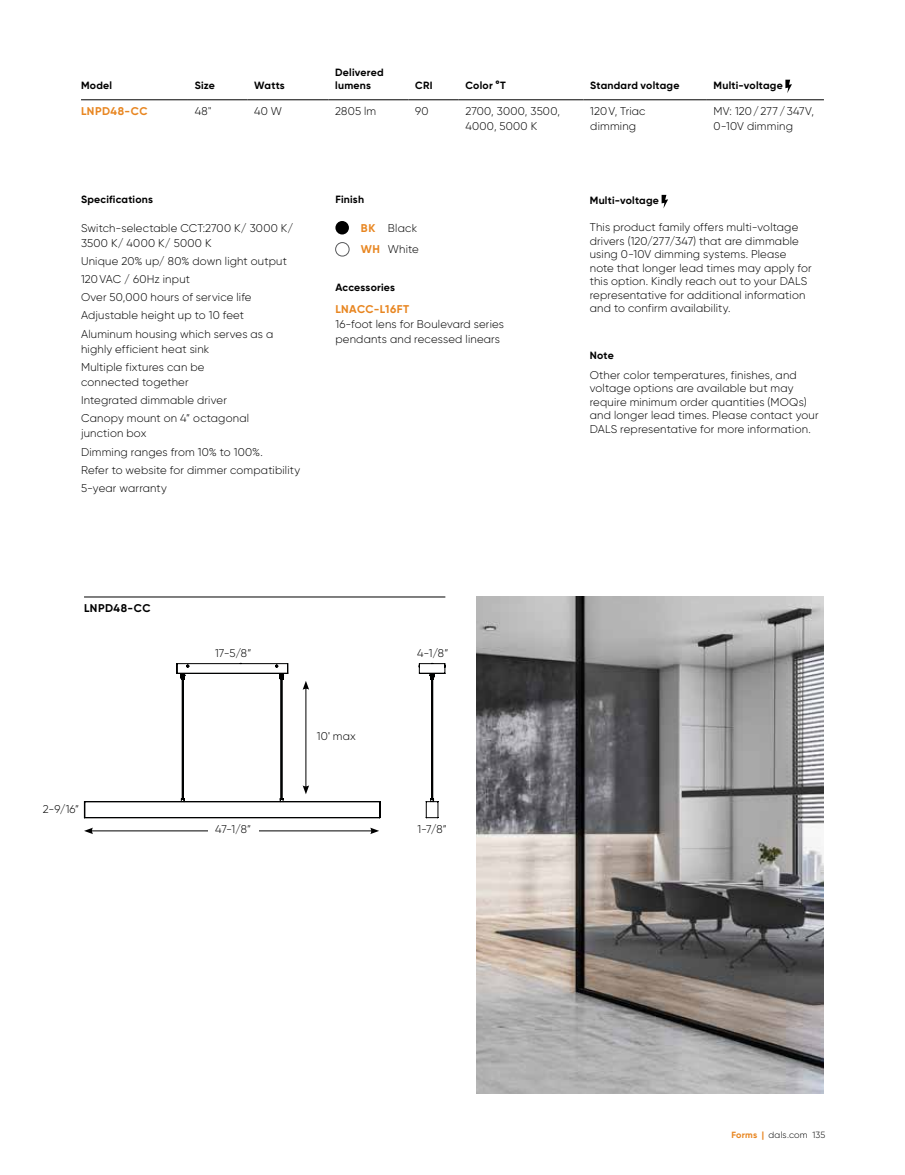
<style>
.page{position:relative;width:905px;height:1175px;background:#fff}
.page>*{position:absolute;margin:0;border:0;box-sizing:border-box;transform-origin:0 0}
.t1{font:300 11.25px/18.3px "Gilroy";letter-spacing:.015em;color:#000}
.t2{font:700 11.25px "Gilroy";letter-spacing:.04em;color:#e88621}
.t3{font:700 11.25px "Gilroy";letter-spacing:.04em;color:#000}
.t4{font:700 10.5px/12.6px "Gilroy";letter-spacing:.02em;color:#000}
.t5{font:300 9px "Gilroy";letter-spacing:.02em;color:#000}
.s1{font-weight:700;color:#e88621}
.s2{font-weight:400}
</style>
<div class="page">
<div style="left:335px;top:221px;width:14px;height:13px;background:#000;border-radius:50%"></div>
<div style="left:335px;top:242px;width:14px;height:14px;border:1px solid #58595b;border-radius:50%"></div>
<svg style="left:661px;top:195px;width:7px;height:13px"></svg>
<hr style="left:84px;top:596px;width:361px;height:1px;background:#000">
<svg style="left:84px;top:662px;width:297px;height:156px"></svg>
<svg style="left:418px;top:662px;width:27px;height:156px"></svg>
<hr style="left:305px;top:687px;width:1px;height:100px;background:#000">
<svg style="left:302px;top:681px;width:7px;height:8px"></svg>
<svg style="left:302px;top:785px;width:7px;height:9px"></svg>
<hr style="left:91px;top:830px;width:281px;height:1px;background:#000">
<svg style="left:370px;top:827px;width:9px;height:7px"></svg>
<svg style="left:84px;top:827px;width:9px;height:7px"></svg>
<div style="left:208px;top:824px;width:50px;height:12px;background:#fff"></div>
<img style="left:476px;top:597px;width:348px;height:497px">
<hr style="left:81px;top:99px;width:107px;height:1px;background:#000">
<hr style="left:188px;top:99px;width:59px;height:1px;background:#000">
<hr style="left:247px;top:99px;width:81px;height:1px;background:#000">
<hr style="left:328px;top:99px;width:80px;height:1px;background:#000">
<hr style="left:408px;top:99px;width:50px;height:1px;background:#000">
<hr style="left:458px;top:99px;width:125px;height:1px;background:#000">
<hr style="left:583px;top:99px;width:123px;height:1px;background:#000">
<hr style="left:706px;top:99px;width:118px;height:1px;background:#000">
<svg style="left:785px;top:80px;width:7px;height:13px"></svg>
<p class="t4" style="left:81px;top:79px;width:33px">Model</p>
<p class="t4" style="left:195px;top:79px;width:22px">Size</p>
<p class="t4" style="left:254px;top:79px;width:32px">Watts</p>
<p class="t4" style="left:335px;top:66px;width:50px">Delivered lumens</p>
<p class="t4" style="left:415px;top:79px;width:19px">CRI</p>
<p class="t4" style="left:465px;top:79px;width:42px">Color °T</p>
<p class="t4" style="left:590px;top:79px;width:91px">Standard voltage</p>
<p class="t4" style="left:713px;top:79px;width:71px">Multi-voltage</p>
<p class="t2" style="left:81px;top:104px;width:68px">LNPD48-CC</p>
<p class="t1" style="left:195px;top:102px;width:18px">48"</p>
<p class="t1" style="left:254px;top:102px;width:29px">40 W</p>
<p class="t1" style="left:335px;top:102px;width:42px">2805 lm</p>
<p class="t1" style="left:415px;top:102px;width:15px">90</p>
<p class="t1" style="left:465px;top:104px;width:96px;line-height:15px">2700, 3000, 3500,<br>4000, 5000 K</p>
<p class="t1" style="left:590px;top:104px;width:57px;line-height:15px">120V, Triac dimming</p>
<p class="t1" style="left:713px;top:104px;width:102px;line-height:15px">MV: 120/277/347V,<br>0-10V dimming</p>
<p class="t4" style="left:81px;top:193px;width:73px">Specifications</p>
<p class="t1" style="left:81px;top:220px;width:214px;line-height:15px">Switch-selectable CCT:2700 K/ 3000 K/<br>3500 K/ 4000 K/ 5000 K</p>
<p class="t1" style="left:81px;top:251px;width:207px">Unique 20% up/ 80% down light output<br>120VAC / 60Hz input<br>Over 50,000 hours of service life<br>Adjustable height up to 10 feet<br>Aluminum housing which serves as a</p>
<p class="t1" style="left:81px;top:339px;width:130px">highly efficient heat sink<br>Multiple fixtures can be</p>
<p class="t1" style="left:81px;top:373px;width:170px">connected together<br>Integrated dimmable driver<br>Canopy mount on 4” octagonal</p>
<p class="t1" style="left:81px;top:424px;width:221px">junction box<br>Dimming ranges from 10% to 100%.<br>Refer to website for dimmer compatibility<br>5-year warranty</p>
<p class="t4" style="left:335px;top:193px;width:30px">Finish</p>
<p class="t1" style="left:361px;top:216px;width:59px;line-height:21.8px"><span class="s1">BK</span> Black<br><span class="s1">WH</span> White</p>
<p class="t4" style="left:335px;top:281px;width:61px">Accessories</p>
<p class="t2" style="left:335px;top:302px;width:75px">LNACC-L16FT</p>
<p class="t1" style="left:335px;top:316px;width:170px;line-height:15px">16-foot lens for Boulevard series pendants and recessed linears</p>
<p class="t3" style="left:84px;top:601px;width:68px">LNPD48-CC</p>
<p class="t1" style="left:43px;top:799px;width:38px">2-9/16”</p>
<p class="t1" style="left:215px;top:643px;width:38px">17-5/8”</p>
<p class="t1" style="left:317px;top:727px;width:41px">10<span class="s2">'</span> max</p>
<p class="t1" style="left:417px;top:643px;width:33px">4-1/8”</p>
<p class="t1" style="left:215px;top:820px;width:37px">47-1/8”</p>
<p class="t1" style="left:417px;top:820px;width:31px">1-7/8”</p>
<p class="t4" style="left:590px;top:194px;width:71px">Multi-voltage</p>
<p class="t1" style="left:590px;top:220px;width:223px;line-height:13.5px">This product family offers multi-voltage drivers (120/277/347) that are dimmable using 0-10V dimming systems. Please note that longer lead times may apply for this option. Kindly reach out to your DALS representative for additional information and to confirm availability.</p>
<p class="t4" style="left:590px;top:348px;width:26px">Note</p>
<p class="t1" style="left:590px;top:368px;width:230px;line-height:13.5px">Other color temperatures, finishes, and voltage options are available but may require minimum order quantities (MOQs) and longer lead times. Please contact your DALS representative for more information.</p>
<p class="t5" style="left:731px;top:1129px;width:96px"><span class="s1">Forms |</span> dals.com 135</p>
</div>
